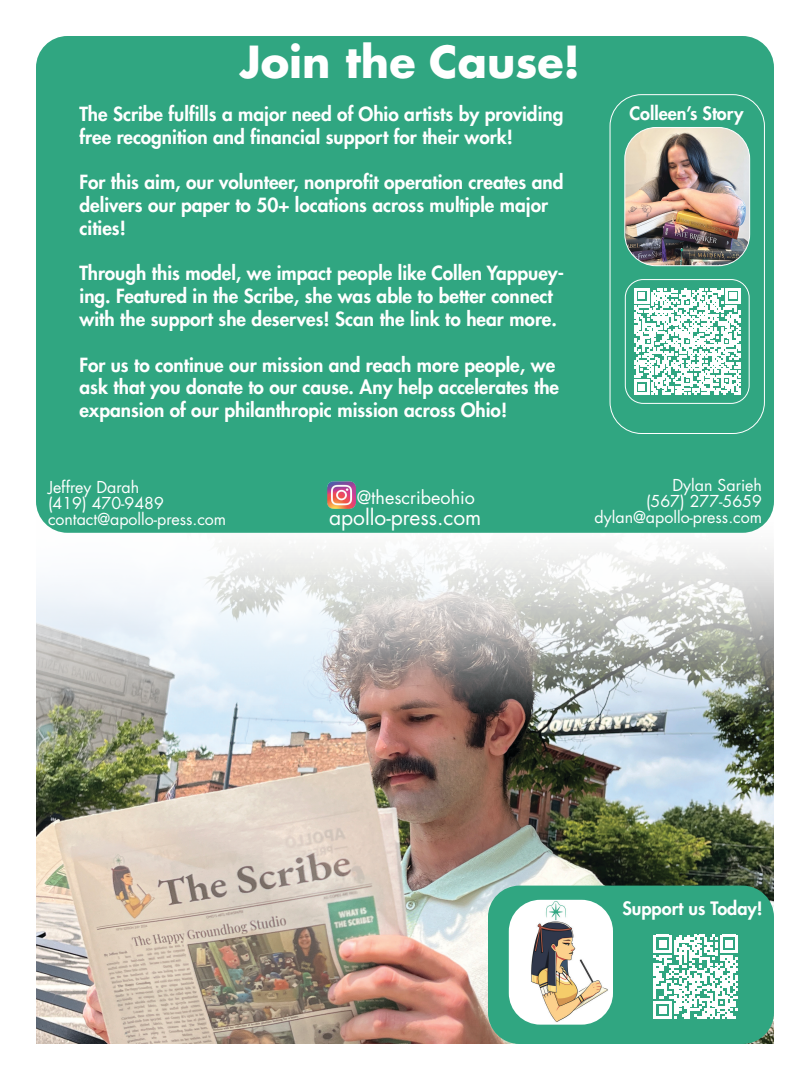
<style>
.page{position:relative;width:810px;height:1080px;background:#fff}
.page>*{position:absolute;margin:0;border:0;box-sizing:border-box;transform-origin:0 0}
.t1{font:700 43px "Futura LT Pro";color:#fff}
.Contact{font:21px "Futura LT Pro";color:#fff}
.Body{font:800 19px/22.8px "Futura LT Pro";color:#fff}
.Body-2{font:800 18px "Futura LT Pro";color:#fff}
.Contact-2{font:18px "Futura LT Pro";color:#fff}
.Contact-3{font:16px "Futura LT Pro";color:#fff}
</style>
<div class="page">
<img style="left:36px;top:507px;width:738px;height:537px">
<div style="left:36px;top:36px;width:738px;height:497px;background:#30a681;border-radius:32px"></div>
<svg style="left:634px;top:288px;width:106px;height:107px"></svg>
<div style="left:625px;top:279px;width:125px;height:125px;border:1px solid #fff;border-radius:18px"></div>
<img style="left:626px;top:127px;width:124px;height:139px">
<div style="left:624px;top:127px;width:126px;height:139px;border:1px solid #fff;border-radius:32px"></div>
<img style="left:327px;top:481px;width:28px;height:28px">
<div style="left:488px;top:886px;width:286px;height:158px;background:#30a681;border-radius:31px"></div>
<svg style="left:654px;top:935px;width:84px;height:84px"></svg>
<img style="left:509px;top:900px;width:104px;height:125px">
<div style="left:610px;top:94px;width:155px;height:340px;border:1px solid #fff;border-radius:32px"></div>
<p class="t1" style="left:240px;top:29px;width:342px">Join the Cause!</p>
<p class="Body" style="left:80px;top:102px;width:485px">The Scribe fulfills a major need of Ohio artists by providing free recognition and financial support for their work!</p>
<p class="Body" style="left:80px;top:170px;width:485px">For this aim, our volunteer, nonprofit operation creates and delivers our paper to 50+ locations across multiple major cities!</p>
<p class="Body" style="left:80px;top:261px;width:486px">Through this model, we impact people like Collen Yappuey&shy;ing. Featured in the Scribe, she was able to better connect with the support she deserves! Scan the link to hear more.</p>
<p class="Body" style="left:80px;top:352px;width:481px">For us to continue our mission and reach more people, we ask that you donate to our cause. Any help accelerates the expansion of our philanthropic mission across Ohio!</p>
<p class="Body-2" style="left:630px;top:100px;width:115px">Colleen’s Story</p>
<p class="Contact-3" style="left:48px;top:476px;width:93px">Jeffrey Darah</p>
<p class="Contact-3" style="left:48px;top:492px;width:118px">(419) 470-9489</p>
<p class="Contact-3" style="left:48px;top:508px;width:180px">contact@apollo-press.com</p>
<p class="Contact-2" style="left:357px;top:485px;width:120px">@thescribeohio</p>
<p class="Contact" style="left:329px;top:503px;width:154px">apollo-press.com</p>
<p class="Contact-3" style="left:672px;top:475px;width:91px">Dylan Sarieh</p>
<p class="Contact-3" style="left:646px;top:491px;width:118px">(567) 277-5659</p>
<p class="Contact-3" style="left:595px;top:507px;width:169px">dylan@apollo-press.com</p>
<p class="Body-2" style="left:622px;top:894px;width:142px">Support us Today!</p>
</div>
